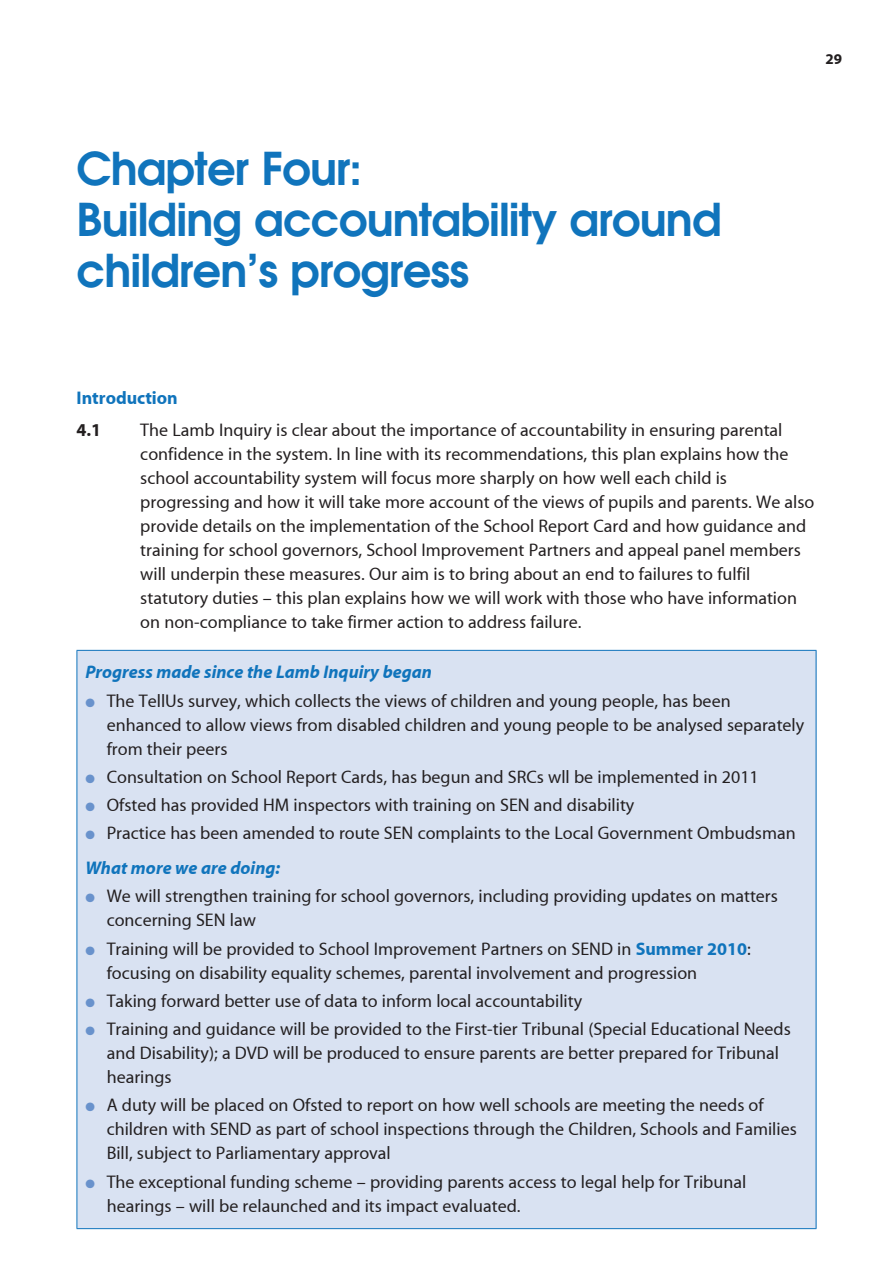
<style>
.page{position:relative;width:893px;height:1263px;background:#fff}
.page>*{position:absolute;margin:0;border:0;box-sizing:border-box;transform-origin:0 0}
.t1{font:600 45px/51px "Avant Garde";letter-spacing:-.02em;color:#1074bc}
.t2{font:18px/24px "Myriad MM";color:#231f20}
.t3{font:italic 18px "Myriad MM Bold";color:#1074bc}
.t4{font:18px "Myriad MM Bold";color:#1074bc}
.t5{font:18px "Myriad MM Bold";color:#231f20}
.t6{font:15px "Myriad MM Bold";color:#231f20}
.s1{color:#6992cc}
.s2{font-family:"Myriad MM Bold";color:#1074bc}
</style>
<div class="page">
<div style="left:77px;top:650px;width:739px;height:578px;background:#d9e2f2"></div>
<hr style="left:77px;top:650px;width:739px;height:1px;background:#1074bc">
<hr style="left:77px;top:651px;width:1px;height:577px;background:#1074bc">
<hr style="left:816px;top:651px;width:1px;height:577px;background:#1074bc">
<hr style="left:77px;top:1228px;width:739px;height:1px;background:#1074bc">
<h1 class="t1" style="left:77px;top:142px;width:647px">Chapter Four:<br>Building accountability around children’s progress</h1>
<p class="t6" style="left:825px;top:51px;width:18px">29</p>
<p class="t4" style="left:77px;top:388px;width:103px">Introduction</p>
<p class="t5" style="left:77px;top:421px;width:26px">4.1</p>
<p class="t2" style="left:140px;top:419px;width:676px">The Lamb Inquiry is clear about the importance of accountability in ensuring parental confidence in the system. In line with its recommendations, this plan explains how the school accountability system will focus more sharply on how well each child is progressing and how it will take more account of the views of pupils and parents. We also provide details on the implementation of the School Report Card and how guidance and training for school governors, School Improvement Partners and appeal panel members will underpin these measures. Our aim is to bring about an end to failures to fulfil statutory duties – this plan explains how we will work with those who have information on non-compliance to take firmer action to address failure.</p>
<p class="t3" style="left:85px;top:663px;width:348px">Progress made since the Lamb Inquiry began</p>
<p class="t2" style="left:107px;top:689px;width:699px;text-indent:-21px"><span class="s1">●</span> The TellUs survey, which collects the views of children and young people, has been enhanced to allow views from disabled children and young people to be analysed separately from their peers</p>
<p class="t2" style="left:85px;top:766px;width:675px"><span class="s1">●</span> Consultation on School Report Cards, has begun and SRCs wll be implemented in 2011</p>
<p class="t2" style="left:85px;top:794px;width:550px"><span class="s1">●</span> Ofsted has provided HM inspectors with training on SEN and disability</p>
<p class="t2" style="left:85px;top:822px;width:712px"><span class="s1">●</span> Practice has been amended to route SEN complaints to the Local Government Ombudsman</p>
<p class="t3" style="left:85px;top:859px;width:196px">What more we are doing:</p>
<p class="t2" style="left:107px;top:885px;width:673px;text-indent:-21px"><span class="s1">●</span> We will strengthen training for school governors, including providing updates on matters concerning SEN law</p>
<p class="t2" style="left:107px;top:937px;width:646px;text-indent:-21px"><span class="s1">●</span> Training will be provided to School Improvement Partners on SEND in <span class="s2">Summer 2010</span>: focusing on disability equality schemes, parental involvement and progression</p>
<p class="t2" style="left:85px;top:990px;width:498px"><span class="s1">●</span> Taking forward better use of data to inform local accountability</p>
<p class="t2" style="left:107px;top:1018px;width:686px;text-indent:-21px"><span class="s1">●</span> Training and guidance will be provided to the First-tier Tribunal (Special Educational Needs and Disability); a DVD will be produced to ensure parents are better prepared for Tribunal hearings</p>
<p class="t2" style="left:107px;top:1094px;width:692px;text-indent:-21px"><span class="s1">●</span> A duty will be placed on Ofsted to report on how well schools are meeting the needs of children with SEND as part of school inspections through the Children, Schools and Families<br>Bill, subject to Parliamentary approval</p>
<p class="t2" style="left:107px;top:1170px;width:641px;text-indent:-21px"><span class="s1">●</span> The exceptional funding scheme – providing parents access to legal help for Tribunal hearings – will be relaunched and its impact evaluated.</p>
</div>
